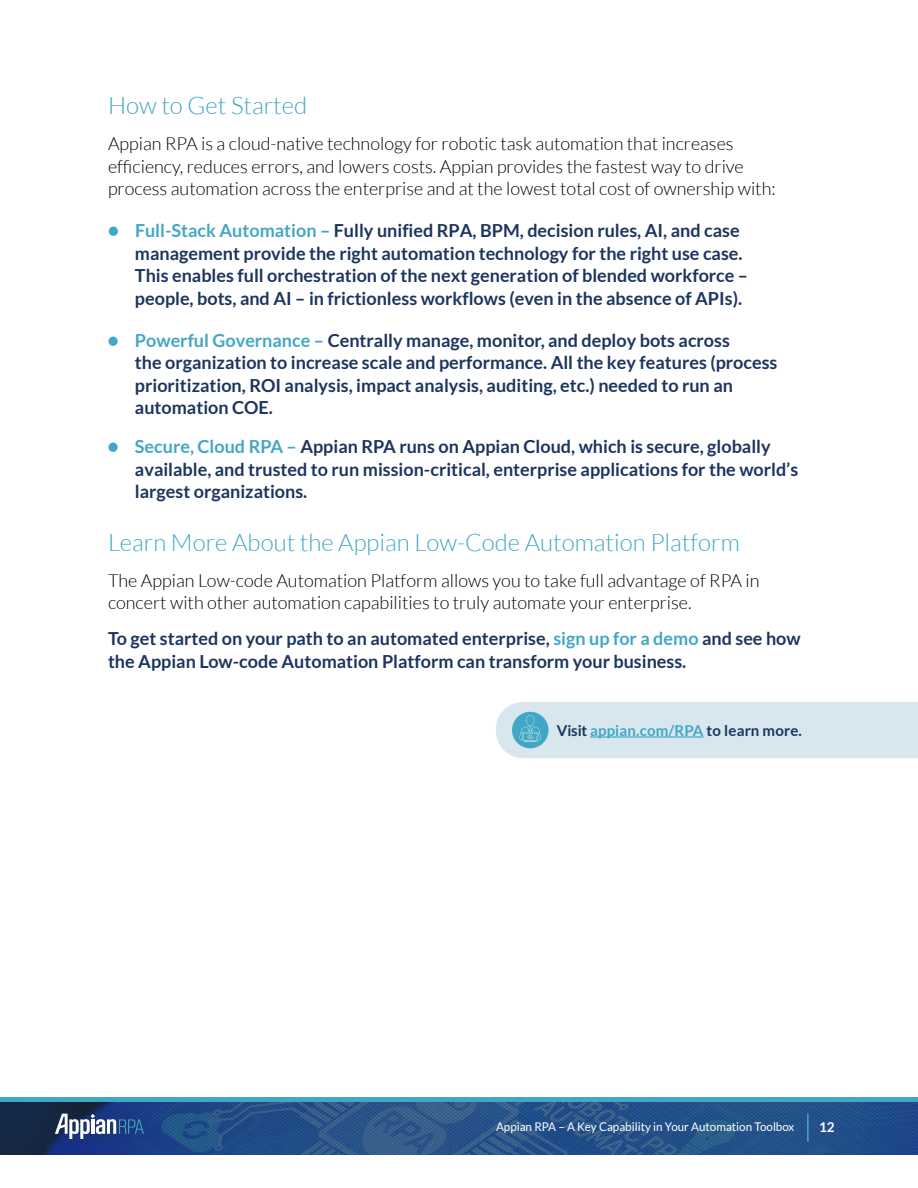
<style>
.page{position:relative;width:918px;height:1188px;background:#fff}
.page>*{position:absolute;margin:0;border:0;box-sizing:border-box;transform-origin:0 0}
.t1{font:300 24px "Lato";color:#42a7c5}
.t2{font:700 18px/22.5px "Lato";color:#1c355e}
.t3{font:300 18px/22.5px "Lato";color:#000}
.t4{font:700 15px "Lato";letter-spacing:.01em;color:#1c355e}
.t5{font:700 13.5px "Lato";color:#fff}
.t6{font:12px "Lato";color:#fff}
.s1{font-weight:800;color:#42a7c5}
.s2{color:#42a7c5}
</style>
<div class="page">
<img style="left:0;top:1102px;width:918px;height:53px">
<div style="left:0;top:1097px;width:918px;height:5px;background:#42a7c5"></div>
<hr style="left:807px;top:1114px;width:2px;height:28px;background:#42a7c5">
<div style="left:45px;top:1102px;width:109px;height:48px;background:#1c355e;opacity:.75"></div>
<svg style="left:55px;top:1114px;width:89px;height:25px"></svg>
<svg style="left:496px;top:702px;width:422px;height:56px;background:#d1e4ec"></svg>
<h1 class="t1" style="left:108px;top:93px;width:201px">How to Get Started</h1>
<p class="t3" style="left:108px;top:133px;width:669px">Appian RPA is a cloud-native technology for robotic task automation that increases efficiency, reduces errors, and lowers costs. Appian provides the fastest way to drive process automation across the enterprise and at the lowest total cost of ownership with:</p>
<p class="t2" style="left:135px;top:219px;width:615px;text-indent:-27px"><span class="s1">●</span> <span class="s2">Full-Stack Automation –</span> Fully unified RPA, BPM, decision rules, AI, and case management provide the right automation technology for the right use case.<br>This enables full orchestration of the next generation of blended workforce – people, bots, and AI – in frictionless workflows (even in the absence of APIs).</p>
<p class="t2" style="left:135px;top:329px;width:644px;text-indent:-27px"><span class="s1">●</span> <span class="s2">Powerful Governance –</span> Centrally manage, monitor, and deploy bots across<br>the organization to increase scale and performance. All the key features (process prioritization, ROI analysis, impact analysis, auditing, etc.) needed to run an automation COE.</p>
<p class="t2" style="left:135px;top:435px;width:665px;text-indent:-27px"><span class="s1">●</span> <span class="s2">Secure, Cloud RPA –</span> Appian RPA runs on Appian Cloud, which is secure, globally available, and trusted to run mission-critical, enterprise applications for the world’s largest organizations.</p>
<h1 class="t1" style="left:108px;top:529px;width:633px">Learn More About the Appian Low-Code Automation Platform</h1>
<p class="t3" style="left:108px;top:569px;width:653px">The Appian Low-code Automation Platform allows you to take full advantage of RPA in concert with other automation capabilities to truly automate your enterprise.</p>
<p class="t2" style="left:108px;top:627px;width:694px">To get started on your path to an automated enterprise, <span class="s2">sign up for a demo</span> and see how the Appian Low-code Automation Platform can transform your business.</p>
<p class="t4" style="left:557px;top:722px;width:246px">Visit <span class="s2">appian.com/RPA</span> to learn more.</p>
<p class="t6" style="left:496px;top:1120px;width:300px">Appian RPA – A Key Capability in Your Automation Toolbox</p>
<p class="t5" style="left:819px;top:1120px;width:17px">12</p>
</div>
